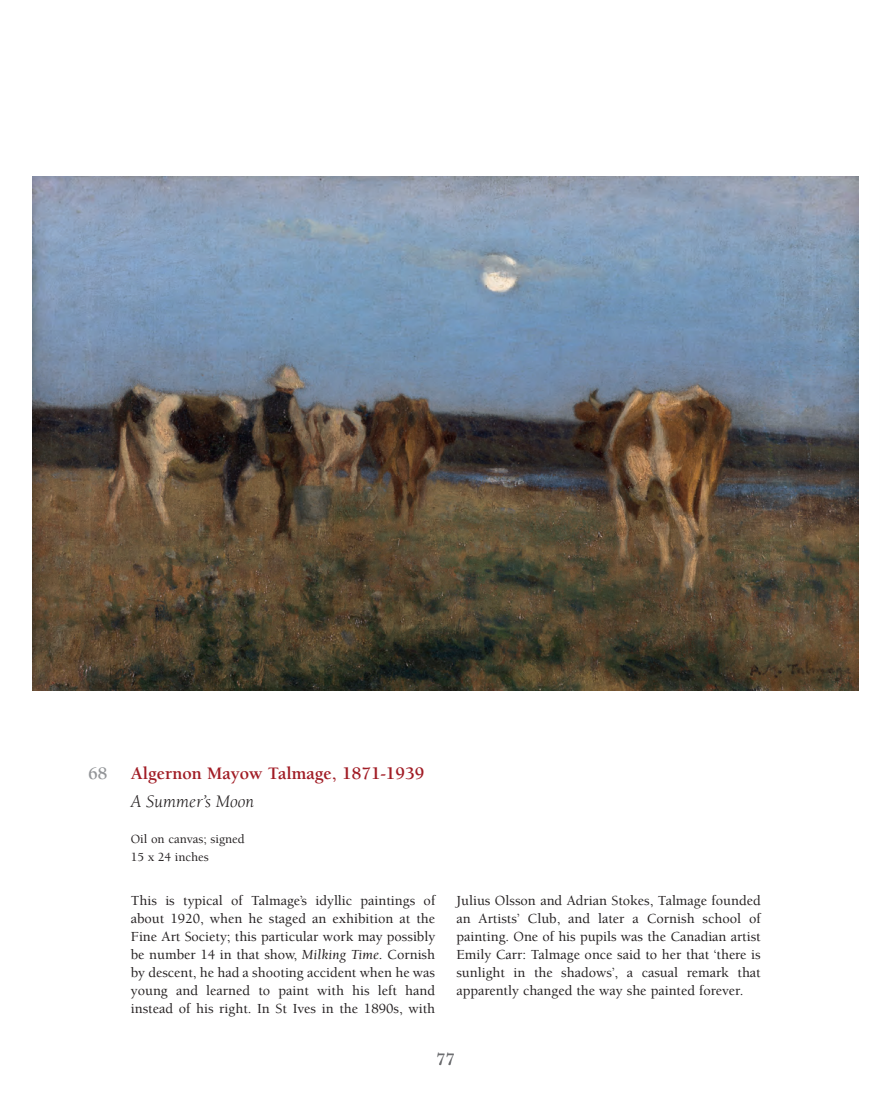
<style>
.page{position:relative;width:895px;height:1112px;background:#fff}
.page>*{position:absolute;margin:0;border:0;box-sizing:border-box;transform-origin:0 0}
.t1{font:700 18px "Berkeley";color:#a11c25}
.t2{font:italic 18px "Berkeley";color:#231f20}
.t3{font:700 18px "Berkeley";color:#939598}
.t4{font:16.5px "New Baskerville SC";color:#6c6d70}
.t5{font:500 14.25px/18px "Berkeley";color:#231f20;text-align:justify}
.t6{font:500 12.75px/18px "Berkeley";color:#231f20}
.s1{font-weight:400;font-style:italic}
</style>
<div class="page">
<img style="left:33px;top:176px;width:825px;height:514px">
<p class="t3" style="left:88px;top:766px;width:21px">68</p>
<p class="t1" style="left:131px;top:766px;width:295px">Algernon Mayow Talmage, 1871-1939</p>
<p class="t2" style="left:131px;top:794px;width:125px">A Summer’s Moon</p>
<p class="t6" style="left:131px;top:831px;width:115px">Oil on canvas; signed<br>15 x 24 inches</p>
<p class="t5" style="left:131px;top:892px;width:306px">This is typical of Talmage’s idyllic paintings of about 1920, when he staged an exhibition at the Fine Art Society; this particular work may possibly be number 14 in that show, <span class="s1">Milking Time</span>. Cornish by descent, he had a shooting accident when he was young and learned to paint with his left hand instead of his right. In St Ives in the 1890s, with</p>
<p class="t5" style="left:456px;top:892px;width:306px">Julius Olsson and Adrian Stokes, Talmage founded an Artists’ Club, and later a Cornish school of painting. One of his pupils was the Canadian artist Emily Carr: Talmage once said to her that ‘there is sunlight in the shadows’, a casual remark that apparently changed the way she painted forever.</p>
<p class="t4" style="left:436px;top:1049px;width:20px">77</p>
</div>
